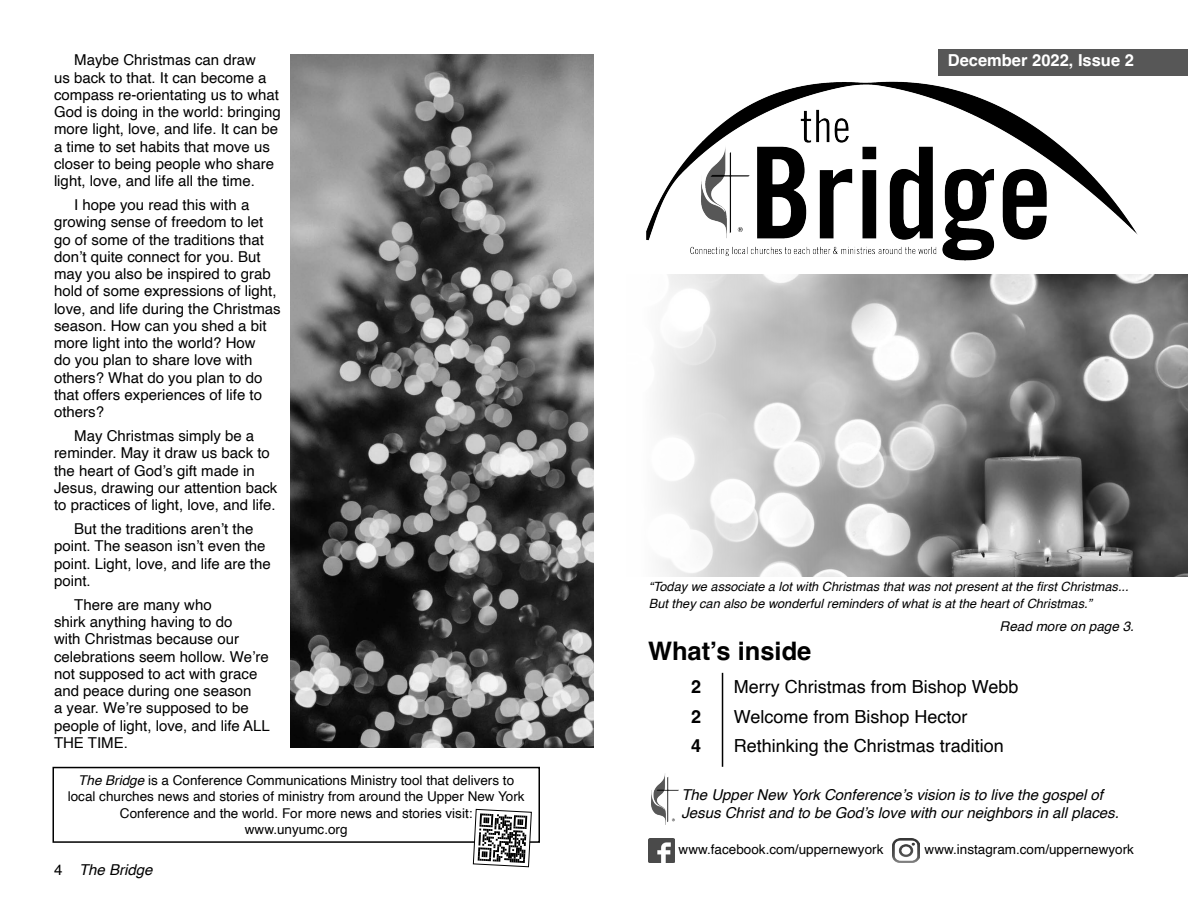
<style>
.page{position:relative;width:1188px;height:918px;background:#fff}
.page>*{position:absolute;margin:0;border:0;box-sizing:border-box;transform-origin:0 0}
.t1{font:700 25.5px "Helvetica";color:#000}
.t2{font:18px "Helvetica";color:#000}
.t3{font:700 18px "Helvetica";color:#000}
.t4{font:700 16.5px "Helvetica";color:#fff}
.t5{font:15px/17.2px "Helvetica";color:#000}
.t6{font:italic 15px/18px "Helvetica";color:#000}
.t7{font:13.5px/16.2px "Helvetica";color:#000;text-align:center}
.t8{font:italic 13.5px "Helvetica";color:#000}
.t9{font:italic 12.75px/17.2px "Helvetica";color:#000}
.s1{font-style:italic}
.s2{font-style:normal}
</style>
<div class="page">
<img style="left:648px;top:838px;width:27px;height:25px">
<img style="left:893px;top:838px;width:26px;height:25px">
<div style="left:939px;top:49px;width:249px;height:27px;background:#575757"></div>
<img style="left:646px;top:81px;width:492px;height:180px">
<img style="left:656px;top:274px;width:532px;height:302px">
<img style="left:652px;top:774px;width:27px;height:50px">
<div style="left:52px;top:767px;width:488px;height:76px;border:2px solid #000"></div>
<img style="left:291px;top:55px;width:303px;height:693px">
<hr style="left:722px;top:673px;width:1px;height:94px;background:#000">
<svg style="left:473px;top:809px;width:59px;height:59px"></svg>
<p class="t5" style="left:54px;top:52px;width:228px;text-indent:20px">Maybe Christmas can draw<br>us back to that. It can become a compass re-orientating us to what<br>God is doing in the world: bringing more light, love, and life. It can be a time to set habits that move us closer to being people who share light, love, and life all the time.</p>
<p class="t5" style="left:54px;top:197px;width:228px;text-indent:20px">I hope you read this with a growing sense of freedom to let go of some of the traditions that don’t quite connect for you. But may you also be inspired to grab hold of some expressions of light, love, and life during the Christmas season. How can you shed a bit more light into the world? How<br>do you plan to share love with others? What do you plan to do that offers experiences of life to others?</p>
<p class="t5" style="left:54px;top:428px;width:225px;text-indent:20px">May Christmas simply be a reminder. May it draw us back to the heart of God’s gift made in<br>Jesus, drawing our attention back to practices of light, love, and life.</p>
<p class="t5" style="left:54px;top:521px;width:218px;text-indent:20px">But the traditions aren’t the point. The season isn’t even the point. Light, love, and life are the point.</p>
<p class="t5" style="left:54px;top:596px;width:217px;text-indent:20px">There are many who<br>shirk anything having to do<br>with Christmas because our celebrations seem hollow. We’re not supposed to act with grace and peace during one season<br>a year. We’re supposed to be people of light, love, and life ALL<br>THE TIME.</p>
<p class="t7" style="left:68px;top:773px;width:458px"><span class="s1">The Bridge</span> is a Conference Communications Ministry tool that delivers to local churches news and stories of ministry from around the Upper New York<br>Conference and the world. For more news and stories visit:</p>
<p class="t7" style="left:245px;top:821px;width:104px">www.unyumc.org</p>
<p class="t6" style="left:54px;top:861px;width:100px"><span class="s2">4</span> The Bridge</p>
<p class="t4" style="left:948px;top:51px;width:188px">December 2022, Issue 2</p>
<p class="t9" style="left:649px;top:578px;width:481px">“Today we associate a lot with Christmas that was not present at the first Christmas...<br>But they can also be wonderful reminders of what is at the heart of Christmas.”</p>
<p class="t8" style="left:1000px;top:616px;width:136px">Read more on page 3.</p>
<p class="t1" style="left:648px;top:636px;width:165px">What’s inside</p>
<p class="t3" style="left:691px;top:676px;width:12px">2</p>
<p class="t2" style="left:734px;top:673px;width:286px">Merry Christmas from Bishop Webb</p>
<p class="t3" style="left:691px;top:705px;width:12px">2</p>
<p class="t2" style="left:734px;top:702px;width:235px">Welcome from Bishop Hector</p>
<p class="t3" style="left:691px;top:735px;width:12px">4</p>
<p class="t2" style="left:734px;top:732px;width:272px">Rethinking the Christmas tradition</p>
<p class="t6" style="left:681px;top:786px;width:439px">The Upper New York Conference’s vision is to live the gospel of<br>Jesus Christ and to be God’s love with our neighbors in all places.</p>
<p class="t7" style="left:679px;top:842px;width:206px">www.facebook.com/uppernewyork</p>
<p class="t7" style="left:925px;top:842px;width:211px">www.instagram.com/uppernewyork</p>
</div>
